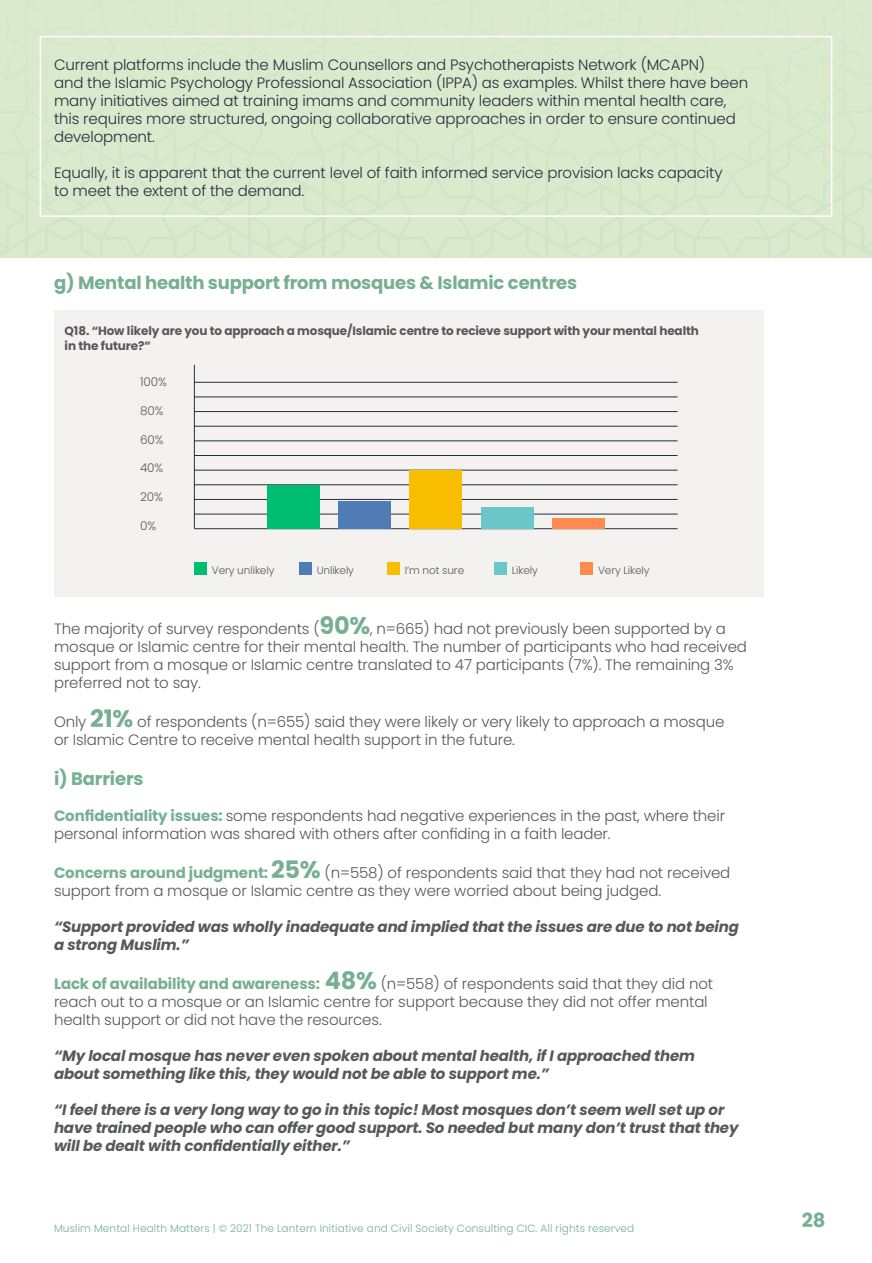
<style>
.page{position:relative;width:872px;height:1263px;background:#fff}
.page>*{position:absolute;margin:0;border:0;box-sizing:border-box;transform-origin:0 0}
.t1{font:700 19.5px "Poppins";color:#77af92}
.t2{font:700 18px "Poppins";letter-spacing:-.01em;color:#77af92}
.t3{font:300 15px/18px "Poppins";letter-spacing:-.01em;color:#57585a}
.t4{font:300 15px/18px "Poppins";letter-spacing:-.01em;color:#232e40}
.t5{font:italic 700 15px/18px "Poppins";letter-spacing:-.01em;color:#57585a}
.t6{font:700 12px "Poppins";letter-spacing:-.01em;color:#57585a}
.t7{font:300 12px "Poppins";letter-spacing:-.01em;color:#57585a}
.t8{font:300 10.5px "Poppins";letter-spacing:.01em;color:#77af92}
.t9{font:300 10.5px "Poppins";letter-spacing:-.01em;color:#57585a}
.s1{font-weight:700;font-size:24px;color:#77af92}
.s2{font-weight:700;color:#77af92}
</style>
<div class="page">
<div style="left:437px;top:0;width:435px;height:257px;background:#dbeacd"></div>
<div style="left:0;top:0;width:437px;height:257px;background:#dbeacd"></div>
<div style="left:40px;top:36px;width:792px;height:181px;border:2px solid #fff"></div>
<div style="left:54px;top:310px;width:709px;height:287px;background:#f4f2ef"></div>
<hr style="left:194px;top:365px;width:1px;height:164px;background:#232e40">
<hr style="left:194px;top:528px;width:483px;height:1px;background:#232e40">
<hr style="left:194px;top:499px;width:483px;height:1px;background:#232e40">
<hr style="left:194px;top:470px;width:483px;height:1px;background:#232e40">
<hr style="left:194px;top:441px;width:483px;height:1px;background:#232e40">
<hr style="left:194px;top:411px;width:483px;height:1px;background:#232e40">
<hr style="left:194px;top:382px;width:483px;height:1px;background:#232e40">
<hr style="left:194px;top:397px;width:483px;height:1px;background:#232e40">
<hr style="left:194px;top:426px;width:483px;height:1px;background:#232e40">
<hr style="left:194px;top:455px;width:483px;height:1px;background:#232e40">
<hr style="left:194px;top:484px;width:483px;height:1px;background:#232e40">
<hr style="left:194px;top:514px;width:483px;height:1px;background:#232e40">
<div style="left:267px;top:485px;width:52px;height:44px;background:#00be71"></div>
<div style="left:338px;top:501px;width:53px;height:28px;background:#4f7cb5"></div>
<div style="left:409px;top:470px;width:53px;height:59px;background:#f9be00"></div>
<div style="left:481px;top:507px;width:53px;height:22px;background:#6ac8ca"></div>
<div style="left:552px;top:518px;width:53px;height:11px;background:#ff8b4e"></div>
<div style="left:194px;top:563px;width:13px;height:12px;background:#00be71"></div>
<div style="left:299px;top:563px;width:12px;height:12px;background:#4f7cb5"></div>
<div style="left:387px;top:563px;width:12px;height:12px;background:#f9be00"></div>
<div style="left:494px;top:563px;width:12px;height:12px;background:#6ac8ca"></div>
<div style="left:580px;top:563px;width:13px;height:12px;background:#ff8b4e"></div>
<p class="t4" style="left:54px;top:56px;width:695px">Current platforms include the Muslim Counsellors and Psychotherapists Network (MCAPN)<br>and the Islamic Psychology Professional Association (IPPA) as examples. Whilst there have been many initiatives aimed at training imams and community leaders within mental health care, this requires more structured, ongoing collaborative approaches in order to ensure continued development.</p>
<p class="t4" style="left:54px;top:164px;width:670px">Equally, it is apparent that the current level of faith informed service provision lacks capacity to meet the extent of the demand.</p>
<p class="t2" style="left:54px;top:273px;width:524px">g) Mental health support from mosques &amp; Islamic centres</p>
<p class="t6" style="left:65px;top:324px;width:636px">Q18. “How likely are you to approach a mosque/Islamic centre to recieve support with your mental health</p>
<p class="t6" style="left:65px;top:338px;width:88px">in the future?”</p>
<p class="t7" style="left:140px;top:375px;width:28px">100%</p>
<p class="t7" style="left:140px;top:404px;width:25px">80%</p>
<p class="t7" style="left:140px;top:432px;width:25px">60%</p>
<p class="t7" style="left:140px;top:461px;width:25px">40%</p>
<p class="t7" style="left:140px;top:490px;width:24px">20%</p>
<p class="t7" style="left:140px;top:519px;width:17px">0%</p>
<p class="t9" style="left:212px;top:564px;width:64px">Very unlikely</p>
<p class="t9" style="left:317px;top:564px;width:39px">Unlikely</p>
<p class="t9" style="left:405px;top:564px;width:61px">I’m not sure</p>
<p class="t9" style="left:512px;top:564px;width:27px">Likely</p>
<p class="t9" style="left:598px;top:564px;width:53px">Very Likely</p>
<p class="t3" style="left:54px;top:620px;width:694px">The majority of survey respondents (<span class="s1">90%</span>, n=665) had not previously been supported by a mosque or Islamic centre for their mental health. The number of participants who had received support from a mosque or Islamic centre translated to 47 participants (7%). The remaining 3% preferred not to say.</p>
<p class="t3" style="left:54px;top:713px;width:672px">Only <span class="s1">21%</span> of respondents (n=655) said they were likely or very likely to approach a mosque or Islamic Centre to receive mental health support in the future.</p>
<p class="t2" style="left:54px;top:768px;width:91px">i) Barriers</p>
<p class="t3" style="left:54px;top:807px;width:672px"><span class="s2">Confidentiality issues:</span> some respondents had negative experiences in the past, where their personal information was shared with others after confiding in a faith leader.</p>
<p class="t3" style="left:54px;top:864px;width:678px"><span class="s2">Concerns around judgment:</span> <span class="s1">25%</span> (n=558) of respondents said that they had not received support from a mosque or Islamic centre as they were worried about being judged.</p>
<p class="t5" style="left:54px;top:918px;width:686px">“Support provided was wholly inadequate and implied that the issues are due to not being a strong Muslim.”</p>
<p class="t3" style="left:54px;top:975px;width:661px"><span class="s2">Lack of availability and awareness:</span> <span class="s1">48%</span> (n=558) of respondents said that they did not reach out to a mosque or an Islamic centre for support because they did not offer mental health support or did not have the resources.</p>
<p class="t5" style="left:54px;top:1047px;width:642px">“My local mosque has never even spoken about mental health, if I approached them about something like this, they would not be able to support me.”</p>
<p class="t5" style="left:54px;top:1101px;width:686px">“I feel there is a very long way to go in this topic! Most mosques don’t seem well set up or have trained people who can offer good support. So needed but many don’t trust that they will be dealt with confidentially either.”</p>
<p class="t8" style="left:54px;top:1222px;width:582px">Muslim Mental Health Matters | © 2021 The Lantern Initiative and Civil Society Consulting CIC. All rights reserved</p>
<h1 class="t1" style="left:801px;top:1209px;width:25px">28</h1>
</div>
